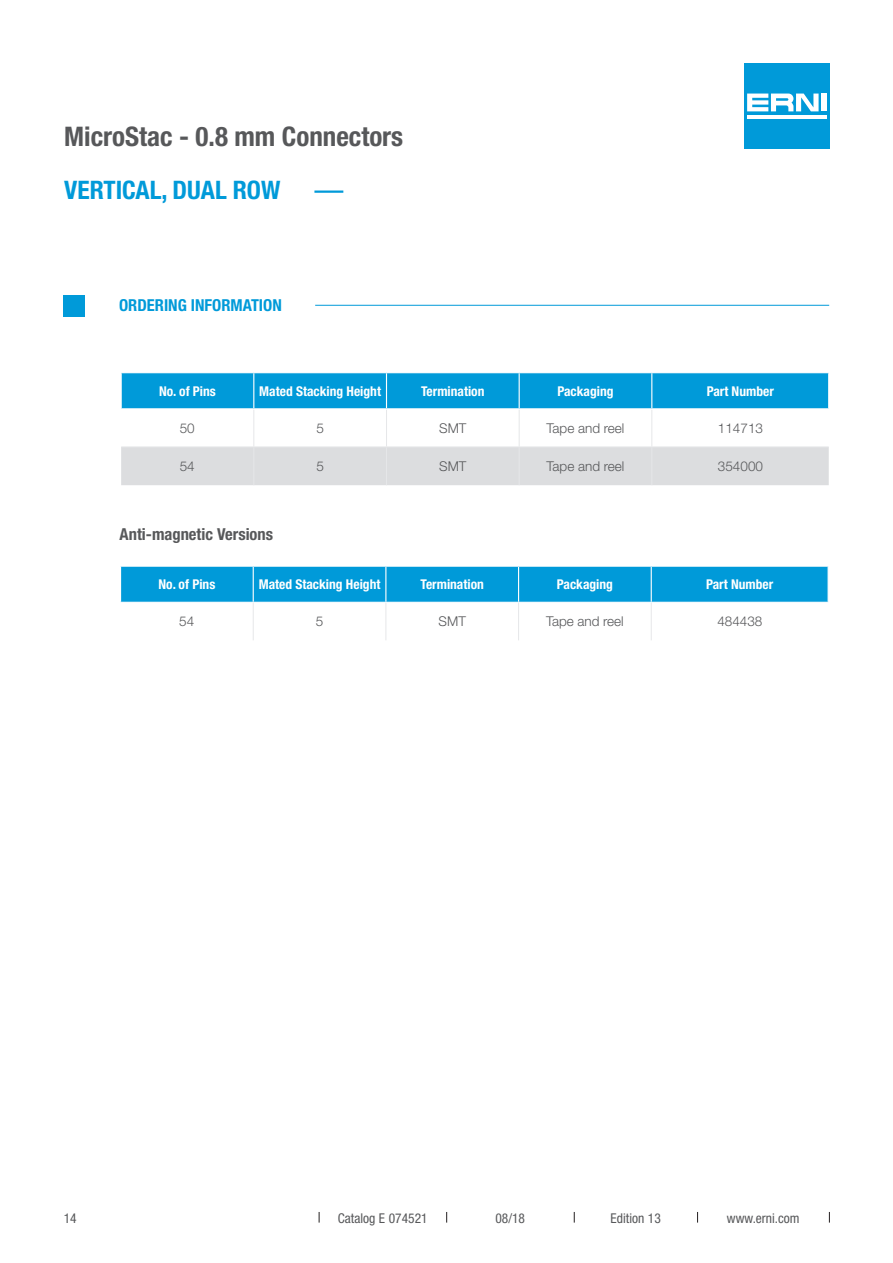
<style>
.page{position:relative;width:893px;height:1263px;background:#fff}
.page>*{position:absolute;margin:0;border:0;box-sizing:border-box;transform-origin:0 0}
.t1{font:700 condensed 27px "Helvetica Neue LT Pro";color:#57585a}
.t2{font:700 condensed 25.5px "Helvetica Neue LT Pro";color:#009ad9}
.t3{font:700 condensed 16.5px "Helvetica Neue LT Pro";color:#57585a}
.t4{font:700 condensed 16.5px "Helvetica Neue LT Pro";color:#009ad9}
.t5{font:700 condensed 13.5px "Helvetica Neue LT Pro";color:#fff}
.t6{font:300 13.5px "Helvetica Neue LT Pro";color:#57585a}
.t7{font:condensed 13.5px "Helvetica Neue LT Pro";color:#57585a}
</style>
<div class="page">
<div style="left:744px;top:64px;width:85px;height:85px;background:#009ad9"></div>
<hr style="left:747px;top:115px;width:79px;height:4px;background:#fff">
<div style="left:821px;top:94px;width:5px;height:17px;background:#fff"></div>
<svg style="left:747px;top:94px;width:72px;height:17px"></svg>
<hr style="left:314px;top:190px;width:29px;height:3px;background:#009ad9">
<div style="left:64px;top:296px;width:21px;height:21px;background:#009ad9"></div>
<hr style="left:315px;top:305px;width:514px;height:1px;background:#009ad9">
<div style="left:122px;top:373px;width:706px;height:35px;background:#009ad9"></div>
<div style="left:121px;top:448px;width:708px;height:37px;background:#dcdddf"></div>
<hr style="left:253px;top:409px;width:1px;height:38px;background:#e6e7e9">
<hr style="left:386px;top:409px;width:1px;height:38px;background:#e6e7e9">
<hr style="left:519px;top:409px;width:1px;height:38px;background:#e6e7e9">
<hr style="left:651px;top:409px;width:1px;height:38px;background:#e6e7e9">
<hr style="left:121px;top:447px;width:133px;height:1px;background:#e6e7e9">
<hr style="left:254px;top:447px;width:132px;height:1px;background:#e6e7e9">
<hr style="left:253px;top:447px;width:1px;height:38px;background:#e6e7e9">
<hr style="left:386px;top:447px;width:133px;height:1px;background:#e6e7e9">
<hr style="left:386px;top:447px;width:1px;height:38px;background:#e6e7e9">
<hr style="left:519px;top:447px;width:133px;height:1px;background:#e6e7e9">
<hr style="left:519px;top:447px;width:1px;height:38px;background:#e6e7e9">
<hr style="left:652px;top:447px;width:177px;height:1px;background:#e6e7e9">
<hr style="left:651px;top:447px;width:1px;height:38px;background:#e6e7e9">
<hr style="left:253px;top:373px;width:1px;height:35px;background:#fff">
<hr style="left:386px;top:373px;width:1px;height:35px;background:#fff">
<hr style="left:519px;top:373px;width:1px;height:35px;background:#fff">
<hr style="left:651px;top:373px;width:1px;height:35px;background:#fff">
<div style="left:121px;top:567px;width:707px;height:35px;background:#009ad9"></div>
<hr style="left:253px;top:603px;width:1px;height:37px;background:#e6e7e9">
<hr style="left:385px;top:603px;width:1px;height:37px;background:#e6e7e9">
<hr style="left:518px;top:603px;width:1px;height:37px;background:#e6e7e9">
<hr style="left:651px;top:603px;width:1px;height:37px;background:#e6e7e9">
<hr style="left:253px;top:567px;width:1px;height:35px;background:#fff">
<hr style="left:385px;top:567px;width:1px;height:35px;background:#fff">
<hr style="left:518px;top:567px;width:1px;height:35px;background:#fff">
<hr style="left:651px;top:567px;width:1px;height:35px;background:#fff">
<h1 class="t1" style="left:64px;top:120px;width:341px">MicroStac - 0.8 mm Connectors</h1>
<h2 class="t2" style="left:64px;top:175px;width:218px">VERTICAL, DUAL ROW</h2>
<p class="t4" style="left:119px;top:295px;width:164px">ORDERING INFORMATION</p>
<p class="t5" style="left:159px;top:383px;width:58px">No. of Pins</p>
<p class="t5" style="left:259px;top:383px;width:123px">Mated Stacking Height</p>
<p class="t5" style="left:421px;top:383px;width:65px">Termination</p>
<p class="t5" style="left:557px;top:383px;width:58px">Packaging</p>
<p class="t5" style="left:707px;top:383px;width:69px">Part Number</p>
<p class="t6" style="left:180px;top:420px;width:17px">50</p>
<p class="t6" style="left:316px;top:420px;width:9px">5</p>
<p class="t6" style="left:439px;top:420px;width:29px">SMT</p>
<p class="t6" style="left:547px;top:420px;width:79px">Tape and reel</p>
<p class="t6" style="left:718px;top:420px;width:47px">114713</p>
<p class="t6" style="left:180px;top:458px;width:17px">54</p>
<p class="t6" style="left:316px;top:458px;width:9px">5</p>
<p class="t6" style="left:439px;top:458px;width:29px">SMT</p>
<p class="t6" style="left:547px;top:458px;width:79px">Tape and reel</p>
<p class="t6" style="left:718px;top:458px;width:47px">354000</p>
<p class="t3" style="left:120px;top:524px;width:155px">Anti-magnetic Versions</p>
<p class="t5" style="left:158px;top:576px;width:58px">No. of Pins</p>
<p class="t5" style="left:259px;top:576px;width:123px">Mated Stacking Height</p>
<p class="t5" style="left:420px;top:576px;width:65px">Termination</p>
<p class="t5" style="left:557px;top:576px;width:58px">Packaging</p>
<p class="t5" style="left:706px;top:576px;width:69px">Part Number</p>
<p class="t6" style="left:179px;top:613px;width:17px">54</p>
<p class="t6" style="left:316px;top:613px;width:9px">5</p>
<p class="t6" style="left:439px;top:613px;width:29px">SMT</p>
<p class="t6" style="left:546px;top:613px;width:79px">Tape and reel</p>
<p class="t6" style="left:717px;top:613px;width:47px">484438</p>
<p class="t7" style="left:64px;top:1210px;width:14px">14</p>
<p class="t7" style="left:338px;top:1210px;width:91px">Catalog E 074521</p>
<p class="t7" style="left:495px;top:1210px;width:31px">08/18</p>
<p class="t7" style="left:611px;top:1210px;width:52px">Edition 13</p>
<p class="t7" style="left:727px;top:1210px;width:74px">www.erni.com</p>
</div>
